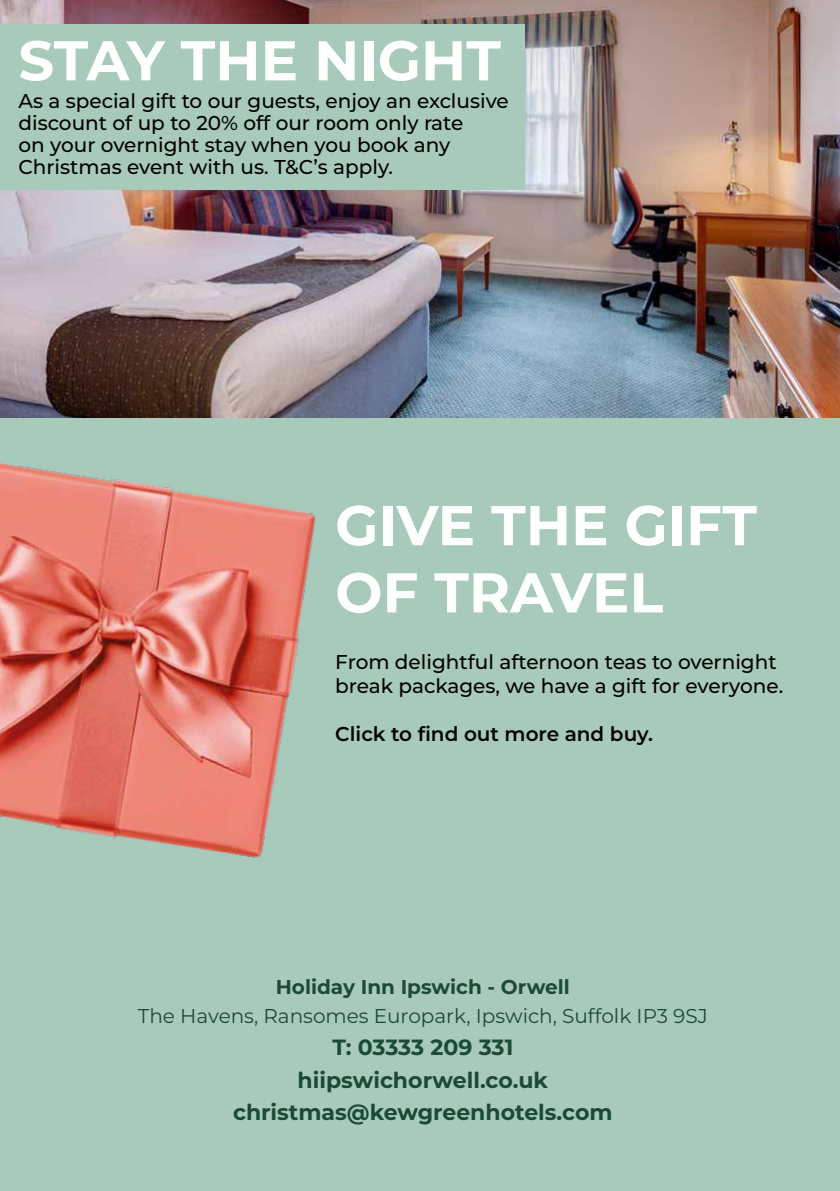
<style>
.page{position:relative;width:840px;height:1191px;background:#fff}
.page>*{position:absolute;margin:0;border:0;box-sizing:border-box;transform-origin:0 0}
.t1{font:700 56px/67.2px "Montserrat";color:#fff}
.t2{font:700 22px/32px "Montserrat";color:#1c4b34;text-align:center}
.t3{font:500 20px/22px "Montserrat";color:#000}
.t4{font:20px "Montserrat";color:#1c4b34}
.t5{font:600 20px "Montserrat";color:#000}
.t6{font:700 20px "Montserrat";color:#1c4b34}
</style>
<div class="page">
<div style="left:0;top:0;width:839px;height:1191px;background:#a8cabb"></div>
<img style="left:0;top:0;width:839px;height:418px">
<div style="left:0;top:25px;width:524px;height:165px;background:#a8cabb"></div>
<img style="left:0;top:463px;width:315px;height:395px">
<h1 class="t1" style="left:18px;top:24px;width:483px">STAY THE NIGHT</h1>
<p class="t3" style="left:18px;top:89px;width:491px">As a special gift to our guests, enjoy an exclusive discount of up to 20% off our room only rate<br>on your overnight stay when you book any Christmas event with us. T&amp;C’s apply.</p>
<h1 class="t1" style="left:335px;top:489px;width:423px">GIVE THE GIFT<br>OF TRAVEL</h1>
<p class="t3" style="left:335px;top:649px;width:449px;line-height:24px">From delightful afternoon teas to overnight break packages, we have a gift for everyone.</p>
<p class="t5" style="left:335px;top:720px;width:319px">Click to find out more and buy.</p>
<p class="t6" style="left:275px;top:972px;width:295px">Holiday Inn Ipswich - Orwell</p>
<p class="t4" style="left:138px;top:1002px;width:571px">The Havens, Ransomes Europark, Ipswich, Suffolk IP3 9SJ</p>
<p class="t2" style="left:233px;top:1030px;width:381px">T: 03333 209 331 hiipswichorwell.co.uk christmas@kewgreenhotels.com</p>
</div>
